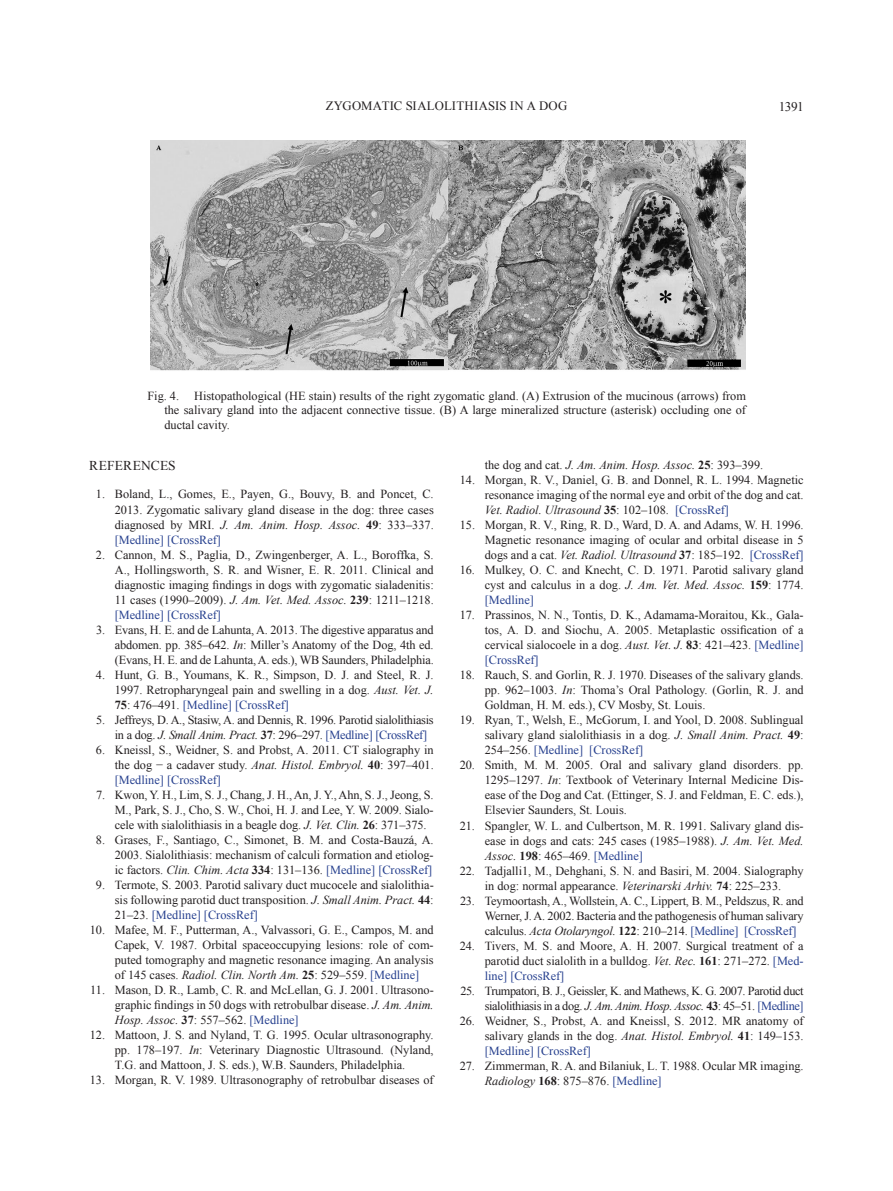
<style>
.page{position:relative;width:893px;height:1191px;background:#fff}
.page>*{position:absolute;margin:0;border:0;box-sizing:border-box;transform-origin:0 0}
.t1{font:13.5px "Times New Roman";letter-spacing:.01em;color:#231f20}
.t2{font:13.2px "Times New Roman";color:#231f20}
.t3{font:12.75px "Times New Roman";letter-spacing:.015em;color:#231f20}
.t4{font:12.3px/15px "Times New Roman";color:#231f20;text-align:justify}
.t5{font:12.3px/15px "Times New Roman";letter-spacing:-.03em;color:#231f20;text-align:right}
.t6{font:12.3px/15px "Times New Roman";letter-spacing:-.02em;color:#231f20}
.s1{font-style:italic}
.s2{font-weight:700}
.s3{color:#253f8e}
</style>
<div class="page">
<img style="left:150px;top:140px;width:596px;height:231px">
<p class="t3" style="left:326px;top:98px;width:243px">ZYGOMATIC SIALOLITHIASIS IN A DOG</p>
<p class="t2" style="left:779px;top:97px;width:27px">1391</p>
<p class="t4" style="left:164px;top:388px;width:583px;line-height:14.5px;text-indent:-17px">Fig. 4. Histopathological (HE stain) results of the right zygomatic gland. (A) Extrusion of the mucinous (arrows) from the salivary gland into the adjacent connective tissue. (B) A large mineralized structure (asterisk) occluding one of ductal cavity.</p>
<p class="t1" style="left:89px;top:456px;width:88px">REFERENCES</p>
<p class="t4" style="left:115px;top:487px;width:320px;text-indent:-19px">1. Boland, L., Gomes, E., Payen, G., Bouvy, B. and Poncet, C.<br>2013. Zygomatic salivary gland disease in the dog: three cases diagnosed by MRI. <span class="s1">J. Am. Anim. Hosp. Assoc.</span> <span class="s2">49</span>: 333–337. <span class="s3">[Medline] [CrossRef]</span></p>
<p class="t4" style="left:115px;top:547px;width:320px;text-indent:-19px">2. Cannon, M. S., Paglia, D., Zwingenberger, A. L., Boroffka, S.<br>A., Hollingsworth, S. R. and Wisner, E. R. 2011. Clinical and diagnostic imaging findings in dogs with zygomatic sialadenitis:<br>11 cases (1990–2009). <span class="s1">J. Am. Vet. Med. Assoc.</span> <span class="s2">239</span>: 1211–1218. <span class="s3">[Medline] [CrossRef]</span></p>
<p class="t4" style="left:115px;top:622px;width:320px;text-indent:-19px">3. Evans, H. E. and de Lahunta, A. 2013. The digestive apparatus and abdomen. pp. 385–642. <span class="s1">In</span>: Miller’s Anatomy of the Dog, 4th ed. (Evans, H. E. and de Lahunta, A. eds.), WB Saunders, Philadelphia.</p>
<p class="t4" style="left:115px;top:667px;width:320px;text-indent:-19px">4. Hunt, G. B., Youmans, K. R., Simpson, D. J. and Steel, R. J.<br>1997. Retropharyngeal pain and swelling in a dog. <span class="s1">Aust. Vet. J.<br></span><span class="s2">75</span>: 476–491. <span class="s3">[Medline] [CrossRef]</span></p>
<p class="t6" style="left:115px;top:712px;width:320px;text-indent:-19px">5. Jeffreys, D. A., Stasiw, A. and Dennis, R. 1996. Parotid sialolithiasis in a dog. <span class="s1">J. Small Anim. Pract.</span> <span class="s2">37</span>: 296–297. <span class="s3">[Medline] [CrossRef]</span></p>
<p class="t4" style="left:115px;top:742px;width:320px;text-indent:-19px">6. Kneissl, S., Weidner, S. and Probst, A. 2011. CT sialography in the dog − a cadaver study. <span class="s1">Anat. Histol. Embryol.</span> <span class="s2">40</span>: 397–401. <span class="s3">[Medline] [CrossRef]</span></p>
<p class="t4" style="left:115px;top:787px;width:320px;text-indent:-19px">7. Kwon, Y. H., Lim, S. J., Chang, J. H., An, J. Y., Ahn, S. J., Jeong, S.<br>M., Park, S. J., Cho, S. W., Choi, H. J. and Lee, Y. W. 2009. Sialo&shy;cele with sialolithiasis in a beagle dog. <span class="s1">J. Vet. Clin.</span> <span class="s2">26</span>: 371–375.</p>
<p class="t4" style="left:115px;top:832px;width:320px;text-indent:-19px">8. Grases, F., Santiago, C., Simonet, B. M. and Costa-Bauzá, A.<br>2003. Sialolithiasis: mechanism of calculi formation and etiolog&shy;ic factors. <span class="s1">Clin. Chim. Acta</span> <span class="s2">334</span>: 131–136. <span class="s3">[Medline] [CrossRef]</span></p>
<p class="t4" style="left:115px;top:877px;width:320px;text-indent:-19px">9. Termote, S. 2003. Parotid salivary duct mucocele and sialolithia&shy;sis following parotid duct transposition. <span class="s1">J. Small Anim. Pract.</span> <span class="s2">44</span>:<br>21–23. <span class="s3">[Medline] [CrossRef]</span></p>
<p class="t4" style="left:115px;top:922px;width:320px;text-indent:-25px">10. Mafee, M. F., Putterman, A., Valvassori, G. E., Campos, M. and Capek, V. 1987. Orbital spaceoccupying lesions: role of com&shy;puted tomography and magnetic resonance imaging. An analysis of 145 cases. <span class="s1">Radiol. Clin. North Am.</span> <span class="s2">25</span>: 529–559. <span class="s3">[Medline]</span></p>
<p class="t4" style="left:115px;top:982px;width:320px;text-indent:-25px">11. Mason, D. R., Lamb, C. R. and McLellan, G. J. 2001. Ultrasono&shy;graphic findings in 50 dogs with retrobulbar disease. <span class="s1">J. Am. Anim.<br>Hosp. Assoc.</span> <span class="s2">37</span>: 557–562. <span class="s3">[Medline]</span></p>
<p class="t4" style="left:115px;top:1027px;width:320px;text-indent:-25px">12. Mattoon, J. S. and Nyland, T. G. 1995. Ocular ultrasonography. pp. 178–197. <span class="s1">In</span>: Veterinary Diagnostic Ultrasound. (Nyland, T.G. and Mattoon, J. S. eds.), W.B. Saunders, Philadelphia.</p>
<p class="t4" style="left:90px;top:1072px;width:345px">13. Morgan, R. V. 1989. Ultrasonography of retrobulbar diseases of</p>
<p class="t4" style="left:485px;top:457px;width:280px">the dog and cat. <span class="s1">J. Am. Anim. Hosp. Assoc.</span> <span class="s2">25</span>: 393–399.</p>
<p class="t4" style="left:485px;top:472px;width:320px;text-indent:-25px">14. Morgan, R. V., Daniel, G. B. and Donnel, R. L. 1994. Magnetic resonance imaging of the normal eye and orbit of the dog and cat.<br><span class="s1">Vet. Radiol. Ultrasound</span> <span class="s2">35</span>: 102–108. <span class="s3">[CrossRef]</span></p>
<p class="t4" style="left:485px;top:517px;width:320px;text-indent:-25px">15. Morgan, R. V., Ring, R. D., Ward, D. A. and Adams, W. H. 1996.<br>Magnetic resonance imaging of ocular and orbital disease in 5 dogs and a cat. <span class="s1">Vet. Radiol. Ultrasound</span> <span class="s2">37</span>: 185–192. <span class="s3">[CrossRef]</span></p>
<p class="t4" style="left:485px;top:562px;width:320px;text-indent:-25px">16. Mulkey, O. C. and Knecht, C. D. 1971. Parotid salivary gland cyst and calculus in a dog. <span class="s1">J. Am. Vet. Med. Assoc.</span> <span class="s2">159</span>: 1774. <span class="s3">[Medline]</span></p>
<p class="t4" style="left:485px;top:607px;width:320px;text-indent:-25px">17. Prassinos, N. N., Tontis, D. K., Adamama-Moraitou, Kk., Gala&shy;tos, A. D. and Siochu, A. 2005. Metaplastic ossification of a cervical sialocoele in a dog. <span class="s1">Aust. Vet. J.</span> <span class="s2">83</span>: 421–423. <span class="s3">[Medline] [CrossRef]</span></p>
<p class="t4" style="left:485px;top:667px;width:320px;text-indent:-25px">18. Rauch, S. and Gorlin, R. J. 1970. Diseases of the salivary glands. pp. 962–1003. <span class="s1">In</span>: Thoma’s Oral Pathology. (Gorlin, R. J. and Goldman, H. M. eds.), CV Mosby, St. Louis.</p>
<p class="t4" style="left:485px;top:712px;width:320px;text-indent:-25px">19. Ryan, T., Welsh, E., McGorum, I. and Yool, D. 2008. Sublingual salivary gland sialolithiasis in a dog. <span class="s1">J. Small Anim. Pract.</span> <span class="s2">49</span>:<br>254–256. <span class="s3">[Medline] [CrossRef]</span></p>
<p class="t4" style="left:485px;top:757px;width:320px;text-indent:-25px">20. Smith, M. M. 2005. Oral and salivary gland disorders. pp.<br>1295–1297. <span class="s1">In</span>: Textbook of Veterinary Internal Medicine Dis&shy;ease of the Dog and Cat. (Ettinger, S. J. and Feldman, E. C. eds.), Elsevier Saunders, St. Louis.</p>
<p class="t4" style="left:485px;top:817px;width:320px;text-indent:-25px">21. Spangler, W. L. and Culbertson, M. R. 1991. Salivary gland dis&shy;ease in dogs and cats: 245 cases (1985–1988). <span class="s1">J. Am. Vet. Med.<br>Assoc.</span> <span class="s2">198</span>: 465–469. <span class="s3">[Medline]</span></p>
<p class="t4" style="left:460px;top:862px;width:345px;text-align:center">22. Tadjalli1, M., Dehghani, S. N. and Basiri, M. 2004. Sialography in dog: normal appearance. <span class="s1">Veterinarski Arhiv.</span> <span class="s2">74</span>: 225–233.</p>
<p class="t4" style="left:485px;top:892px;width:320px;text-indent:-25px">23. Teymoortash, A., Wollstein, A. C., Lippert, B. M., Peldszus, R. and Werner, J. A. 2002. Bacteria and the pathogenesis of human salivary calculus. <span class="s1">Acta Otolaryngol.</span> <span class="s2">122</span>: 210–214. <span class="s3">[Medline] [CrossRef]</span></p>
<p class="t4" style="left:485px;top:937px;width:320px;text-indent:-25px">24. Tivers, M. S. and Moore, A. H. 2007. Surgical treatment of a parotid duct sialolith in a bulldog. <span class="s1">Vet. Rec.</span> <span class="s2">161</span>: 271–272. <span class="s3">[Med&shy;line] [CrossRef]</span></p>
<p class="t5" style="left:460px;top:982px;width:345px">25. Trumpatori, B. J., Geissler, K. and Mathews, K. G. 2007. Parotid duct sialolithiasis in a dog. <span class="s1">J. Am. Anim. Hosp. Assoc.</span> <span class="s2">43</span>: 45–51. <span class="s3">[Medline]</span></p>
<p class="t4" style="left:485px;top:1012px;width:320px;text-indent:-25px">26. Weidner, S., Probst, A. and Kneissl, S. 2012. MR anatomy of salivary glands in the dog. <span class="s1">Anat. Histol. Embryol.</span> <span class="s2">41</span>: 149–153. <span class="s3">[Medline] [CrossRef]</span></p>
<p class="t4" style="left:485px;top:1057px;width:320px;text-indent:-25px">27. Zimmerman, R. A. and Bilaniuk, L. T. 1988. Ocular MR imaging.<br><span class="s1">Radiology</span> <span class="s2">168</span>: 875–876. <span class="s3">[Medline]</span></p>
</div>
